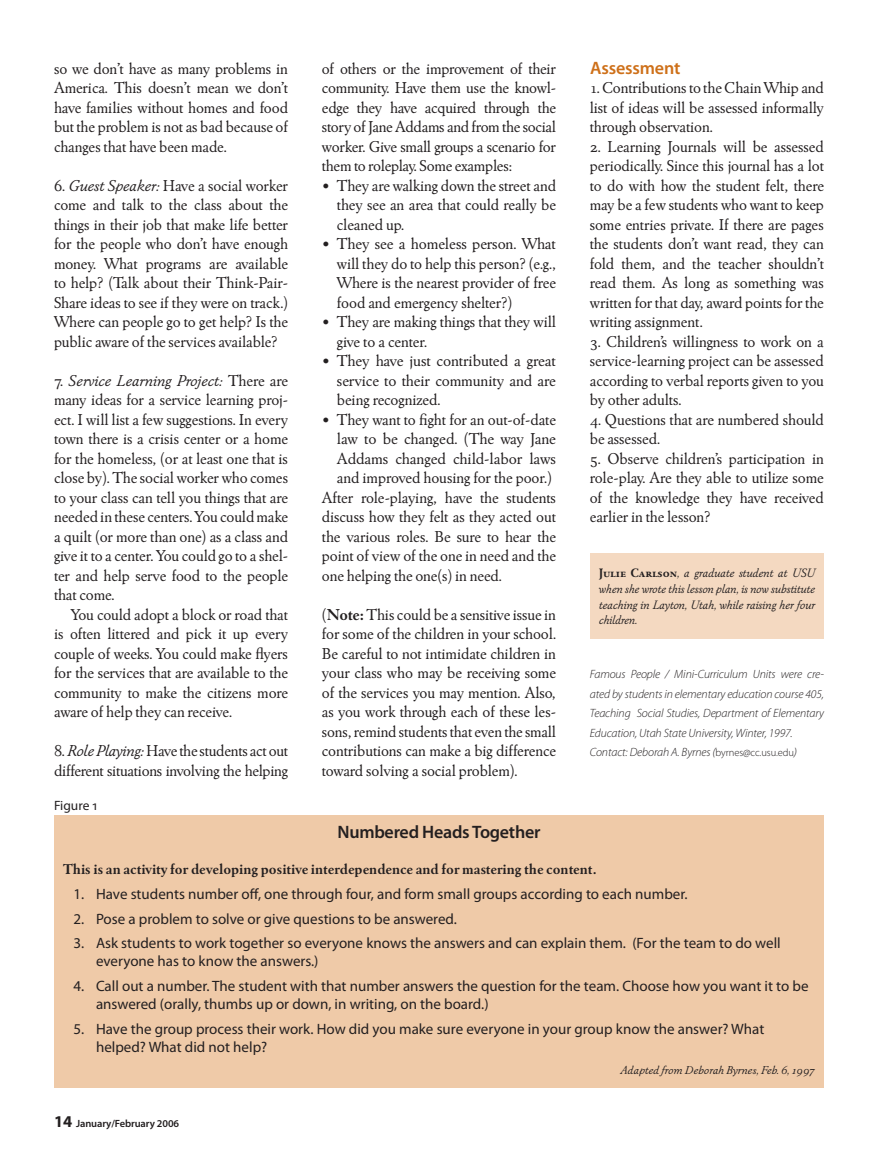
<style>
.page{position:relative;width:878px;height:1175px;background:#fff}
.page>*{position:absolute;margin:0;border:0;box-sizing:border-box;transform-origin:0 0}
.t1{font:600 18px "Myriad Pro";letter-spacing:-.015em;color:#231f20}
.t2{font:600 18px "Myriad Pro";letter-spacing:-.01em;color:#ce7019}
.t3{font:16.5px/19.5px "Winchester New ITC Book OS";letter-spacing:-.01em;color:#231f20;text-align:justify}
.t4{font:16.5px "Winchester New ITC Book Italic OS";letter-spacing:-.01em;color:#231f20}
.t5{font:15px/18px "Myriad Pro";color:#231f20}
.t6{font:15px "Winchester New ITC Bold OS";color:#231f20}
.t7{font:13.5px "Myriad Pro";color:#231f20}
.t8{font:12.75px/15.8px "Winchester New ITC Book Italic OS";letter-spacing:-.01em;color:#231f20;text-align:justify}
.t9{font:italic 300 12px/19.5px "Myriad Pro";letter-spacing:-.01em;color:#231f20}
.t10{font:12px "Winchester New ITC Book Italic OS";color:#231f20}
.t11{font:600 10.5px "Myriad Pro";letter-spacing:-.01em;color:#231f20}
.s1{font-family:"Winchester New ITC Book Italic OS"}
.s2{font-family:"Winchester New ITC Book OS"}
.s3{font-family:"Winchester New ITC Bold OS"}
.s4{font-family:"Winchester New ITC Bold SC"}
.s5{font-style:normal;font-size:10.5px}
.s6{font-weight:700;font-size:16.5px}
</style>
<div class="page">
<div style="left:590px;top:553px;width:234px;height:86px;background:#f4d9c1"></div>
<div style="left:54px;top:815px;width:770px;height:273px;background:#efcaa8"></div>
<p class="t3" style="left:54px;top:58px;width:236px">so we don’t have as many problems in America. This doesn’t mean we don’t have families without homes and food but the problem is not as bad because of changes that have been made.</p>
<p class="t3" style="left:54px;top:175px;width:236px">6. <span class="s1">Guest Speaker:</span> Have a social worker come and talk to the class about the things in their job that make life better for the people who don’t have enough money. What programs are available to help? (Talk about their Think-Pair-Share ideas to see if they were on track.)<br>Where can people go to get help? Is the public aware of the services available?</p>
<p class="t4" style="left:54px;top:370px;width:235px"><span class="s2">7.</span> Service Learning Project: <span class="s2">There are</span></p>
<p class="t3" style="left:54px;top:390px;width:236px">many ideas for a service learning proj&shy;ect. I will list a few suggestions. In every town there is a crisis center or a home for the homeless, (or at least one that is close by). The social worker who comes to your class can tell you things that are needed in these centers. You could make a quilt (or more than one) as a class and give it to a center. You could go to a shel&shy;ter and help serve food to the people that come.</p>
<p class="t3" style="left:54px;top:604px;width:236px;text-indent:17px">You could adopt a block or road that is often littered and pick it up every couple of weeks. You could make flyers for the services that are available to the community to make the citizens more aware of help they can receive.</p>
<p class="t3" style="left:54px;top:741px;width:236px">8. <span class="s1">Role Playing:</span> Have the students act out different situations involving the helping</p>
<p class="t7" style="left:54px;top:797px;width:45px">Figure 1</p>
<p class="t3" style="left:322px;top:58px;width:236px">of others or the improvement of their community. Have them use the knowl&shy;edge they have acquired through the story of Jane Addams and from the social worker. Give small groups a scenario for them to roleplay. Some examples:</p>
<p class="t3" style="left:337px;top:175px;width:221px;text-indent:-15px">• They are walking down the street and they see an area that could really be cleaned up.</p>
<p class="t3" style="left:337px;top:234px;width:221px;text-indent:-15px">• They see a homeless person. What will they do to help this person? (e.g., Where is the nearest provider of free food and emergency shelter?)</p>
<p class="t3" style="left:337px;top:312px;width:221px;text-indent:-15px">• They are making things that they will give to a center.</p>
<p class="t3" style="left:337px;top:351px;width:220px;text-indent:-15px">• They have just contributed a great service to their community and are being recognized.</p>
<p class="t3" style="left:322px;top:409px;width:236px">• They want to fight for an out-of-date</p>
<p class="t3" style="left:337px;top:429px;width:221px">law to be changed. (The way Jane</p>
<p class="t3" style="left:337px;top:448px;width:221px">Addams changed child-labor laws</p>
<p class="t3" style="left:337px;top:468px;width:216px">and improved housing for the poor.)</p>
<p class="t3" style="left:322px;top:487px;width:236px">After role-playing, have the students</p>
<p class="t3" style="left:322px;top:507px;width:235px">discuss how they felt as they acted out</p>
<p class="t3" style="left:322px;top:526px;width:236px">the various roles. Be sure to hear the</p>
<p class="t3" style="left:322px;top:546px;width:236px">point of view of the one in need and the</p>
<p class="t3" style="left:322px;top:565px;width:181px">one helping the one(s) in need.</p>
<p class="t3" style="left:322px;top:604px;width:236px">(<span class="s3">Note:</span> This could be a sensitive issue in for some of the children in your school.<br>Be careful to not intimidate children in your class who may be receiving some of the services you may mention. Also, as you work through each of these les&shy;sons, remind students that even the small contributions can make a big difference toward solving a social problem).</p>
<p class="t2" style="left:590px;top:56px;width:92px">Assessment</p>
<p class="t3" style="left:590px;top:78px;width:236px">1. Contributions to the Chain Whip and list of ideas will be assessed informally through observation.</p>
<p class="t3" style="left:590px;top:136px;width:236px">2. Learning Journals will be assessed periodically. Since this journal has a lot to do with how the student felt, there may be a few students who want to keep some entries private. If there are pages the students don’t want read, they can fold them, and the teacher shouldn’t read them. As long as something was written for that day, award points for the writing assignment.</p>
<p class="t3" style="left:590px;top:331px;width:236px">3. Children’s willingness to work on a service-learning project can be assessed according to verbal reports given to you by other adults.</p>
<p class="t3" style="left:590px;top:409px;width:235px">4. Questions that are numbered should be assessed.</p>
<p class="t3" style="left:590px;top:448px;width:236px">5. Observe children’s participation in role-play. Are they able to utilize some of the knowledge they have received earlier in the lesson?</p>
<p class="t8" style="left:598px;top:565px;width:218px"><span class="s4">Julie Carlson</span>, a graduate student at USU when she wrote this lesson plan, is now substitute teaching in Layton, Utah, while raising her four children.</p>
<p class="t9" style="left:590px;top:664px;width:236px">Famous People / Mini-Curriculum Units were cre&shy;ated by students in elementary education course 405, Teaching Social Studies, Department of Elementary Education, Utah State University, Winter, 1997.<br>Contact: Deborah A. Byrnes (<span class="s5">byrnes@cc.usu.edu</span>)</p>
<p class="t1" style="left:337px;top:820px;width:204px">Numbered Heads Together</p>
<p class="t6" style="left:63px;top:860px;width:535px">This is an activity for developing positive interdependence and for mastering the content.</p>
<p class="t5" style="left:73px;top:884px;width:615px">1. Have students number off, one through four, and form small groups according to each number.</p>
<p class="t5" style="left:73px;top:909px;width:385px">2. Pose a problem to solve or give questions to be answered.</p>
<p class="t5" style="left:96px;top:934px;width:686px;text-indent:-22px">3. Ask students to work together so everyone knows the answers and can explain them. (For the team to do well everyone has to know the answers.)</p>
<p class="t5" style="left:96px;top:976px;width:714px;text-indent:-22px">4. Call out a number. The student with that number answers the question for the team. Choose how you want it to be answered (orally, thumbs up or down, in writing, on the board.)</p>
<p class="t5" style="left:96px;top:1019px;width:669px;text-indent:-22px">5. Have the group process their work. How did you make sure everyone in your group know the answer? What helped? What did not help?</p>
<p class="t10" style="left:620px;top:1063px;width:196px">Adapted from Deborah Byrnes, Feb. 6, 1997</p>
<p class="t11" style="left:54px;top:1116px;width:127px"><span class="s6">14</span> January/February 2006</p>
</div>
